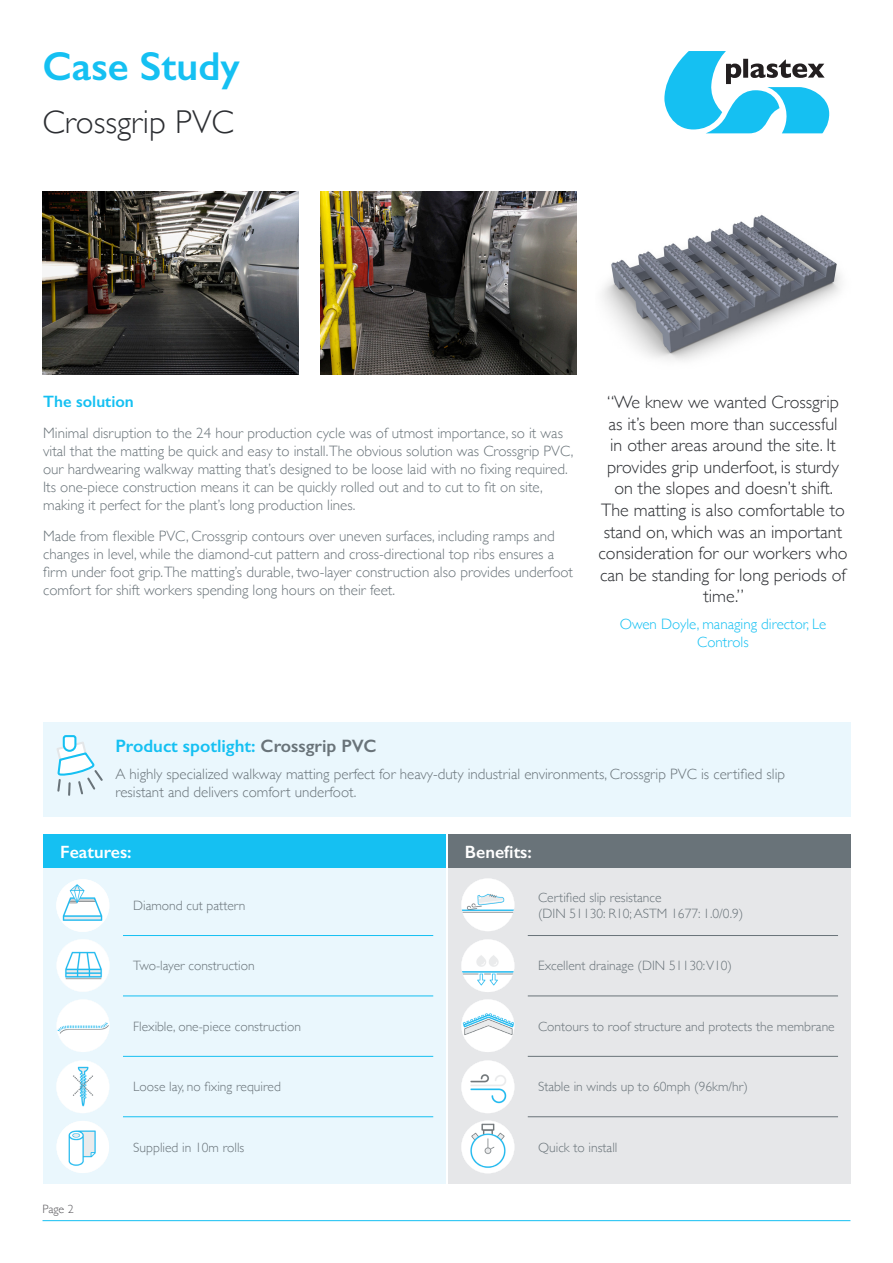
<style>
.page{position:relative;width:893px;height:1263px;background:#fff}
.page>*{position:absolute;margin:0;border:0;box-sizing:border-box;transform-origin:0 0}
.t1{font:600 40.5px "Gill Sans";color:#15c0f2}
.t2{font:300 33px "Gill Sans";color:#2c2e32}
.t3{font:300 18px/21.6px "Gill Sans";color:#2c2e32;text-align:center}
.t4{font:600 18px "Gill Sans";color:#15c0f2}
.t5{font:600 17.85px "Gill Sans";color:#fff}
.t6{font:600 16.5px "Gill Sans";color:#15c0f2}
.t7{font:300 15px/18px "Gill Sans";color:#697379}
.t8{font:300 15px/18px "Gill Sans";color:#15c0f2;text-align:center}
.t9{font:300 13.5px/16.2px "Gill Sans";color:#697379}
.t10{font:300 12px "Gill Sans";color:#59585c}
.s1{color:#697379}
</style>
<div class="page">
<div style="left:43px;top:868px;width:403px;height:315px;background:#eaf7fd"></div>
<div style="left:448px;top:868px;width:402px;height:315px;background:#e6e7e9"></div>
<svg style="left:664px;top:51px;width:165px;height:82px"></svg>
<hr style="left:43px;top:1220px;width:807px;height:1px;background:#15c0f2">
<svg style="left:461px;top:1120px;width:53px;height:53px"></svg>
<svg style="left:461px;top:1060px;width:53px;height:53px"></svg>
<svg style="left:461px;top:999px;width:53px;height:53px"></svg>
<svg style="left:461px;top:939px;width:53px;height:53px"></svg>
<svg style="left:461px;top:878px;width:53px;height:53px"></svg>
<img style="left:56px;top:879px;width:53px;height:53px;border-radius:26px">
<svg style="left:57px;top:939px;width:53px;height:53px"></svg>
<svg style="left:57px;top:999px;width:53px;height:53px"></svg>
<svg style="left:56px;top:1060px;width:53px;height:53px"></svg>
<div style="left:43px;top:722px;width:807px;height:94px;background:#eaf7fd"></div>
<svg style="left:57px;top:735px;width:46px;height:61px"></svg>
<img style="left:320px;top:191px;width:256px;height:183px">
<img style="left:602px;top:214px;width:239px;height:147px">
<img style="left:43px;top:191px;width:255px;height:183px">
<hr style="left:123px;top:935px;width:310px;height:1px;background:#15c0f2">
<hr style="left:528px;top:935px;width:310px;height:1px;background:#697379">
<hr style="left:123px;top:996px;width:310px;height:1px;background:#15c0f2">
<hr style="left:528px;top:996px;width:310px;height:1px;background:#697379">
<hr style="left:123px;top:1056px;width:310px;height:1px;background:#15c0f2">
<hr style="left:528px;top:1056px;width:310px;height:1px;background:#697379">
<hr style="left:123px;top:1116px;width:310px;height:1px;background:#15c0f2">
<hr style="left:528px;top:1116px;width:310px;height:1px;background:#697379">
<div style="left:43px;top:834px;width:403px;height:34px;background:#15c0f2"></div>
<div style="left:448px;top:834px;width:402px;height:34px;background:#697379"></div>
<svg style="left:57px;top:1121px;width:52px;height:52px"></svg>
<p class="t1" style="left:43px;top:42px;width:199px">Case Study</p>
<p class="t2" style="left:43px;top:96px;width:193px">Crossgrip PVC</p>
<p class="t6" style="left:43px;top:392px;width:92px">The solution</p>
<p class="t7" style="left:43px;top:423px;width:532px">Minimal disruption to the 24 hour production cycle was of utmost importance, so it was vital that the matting be quick and easy to install.The obvious solution was Crossgrip PVC, our hardwearing walkway matting that’s designed to be loose laid with no fixing required.<br>Its one-piece construction means it can be quickly rolled out and to cut to fit on site, making it perfect for the plant’s long production lines.</p>
<p class="t7" style="left:43px;top:526px;width:531px">Made from flexible PVC, Crossgrip contours over uneven surfaces, including ramps and changes in level, while the diamond-cut pattern and cross-directional top ribs ensures a firm under foot grip.The matting’s durable, two-layer construction also provides underfoot comfort for shift workers spending long hours on their feet.</p>
<p class="t3" style="left:598px;top:390px;width:251px">“We knew we wanted Crossgrip as it’s been more than successful<br>in other areas around the site. It provides grip underfoot, is sturdy on the slopes and doesn’t shift.<br>The matting is also comfortable to stand on, which was an important consideration for our workers who can be standing for long periods of time.”</p>
<p class="t8" style="left:620px;top:614px;width:208px">Owen Doyle, managing director, Le<br>Controls</p>
<p class="t4" style="left:115px;top:735px;width:263px">Product spotlight: <span class="s1">Crossgrip PVC</span></p>
<p class="t7" style="left:115px;top:764px;width:671px">A highly specialized walkway matting perfect for heavy-duty industrial environments, Crossgrip PVC is certified slip resistant and delivers comfort underfoot.</p>
<p class="t5" style="left:60px;top:841px;width:73px">Features:</p>
<p class="t5" style="left:465px;top:841px;width:68px">Benefits:</p>
<p class="t9" style="left:133px;top:897px;width:114px">Diamond cut pattern</p>
<p class="t9" style="left:538px;top:889px;width:207px">Certified slip resistance<br>(DIN 51130: R10; ASTM 1677: 1.0/0.9)</p>
<p class="t9" style="left:133px;top:957px;width:123px">Two-layer construction</p>
<p class="t9" style="left:538px;top:957px;width:195px">Excellent drainage (DIN 51130:V10)</p>
<p class="t9" style="left:133px;top:1018px;width:169px">Flexible, one-piece construction</p>
<p class="t9" style="left:538px;top:1018px;width:298px">Contours to roof structure and protects the membrane</p>
<p class="t9" style="left:133px;top:1078px;width:149px">Loose lay, no fixing required</p>
<p class="t9" style="left:538px;top:1078px;width:211px">Stable in winds up to 60mph (96km/hr)</p>
<p class="t10" style="left:43px;top:1200px;width:33px">Page 2</p>
<p class="t9" style="left:133px;top:1138px;width:113px">Supplied in 10m rolls</p>
<p class="t9" style="left:538px;top:1138px;width:81px">Quick to install</p>
</div>
